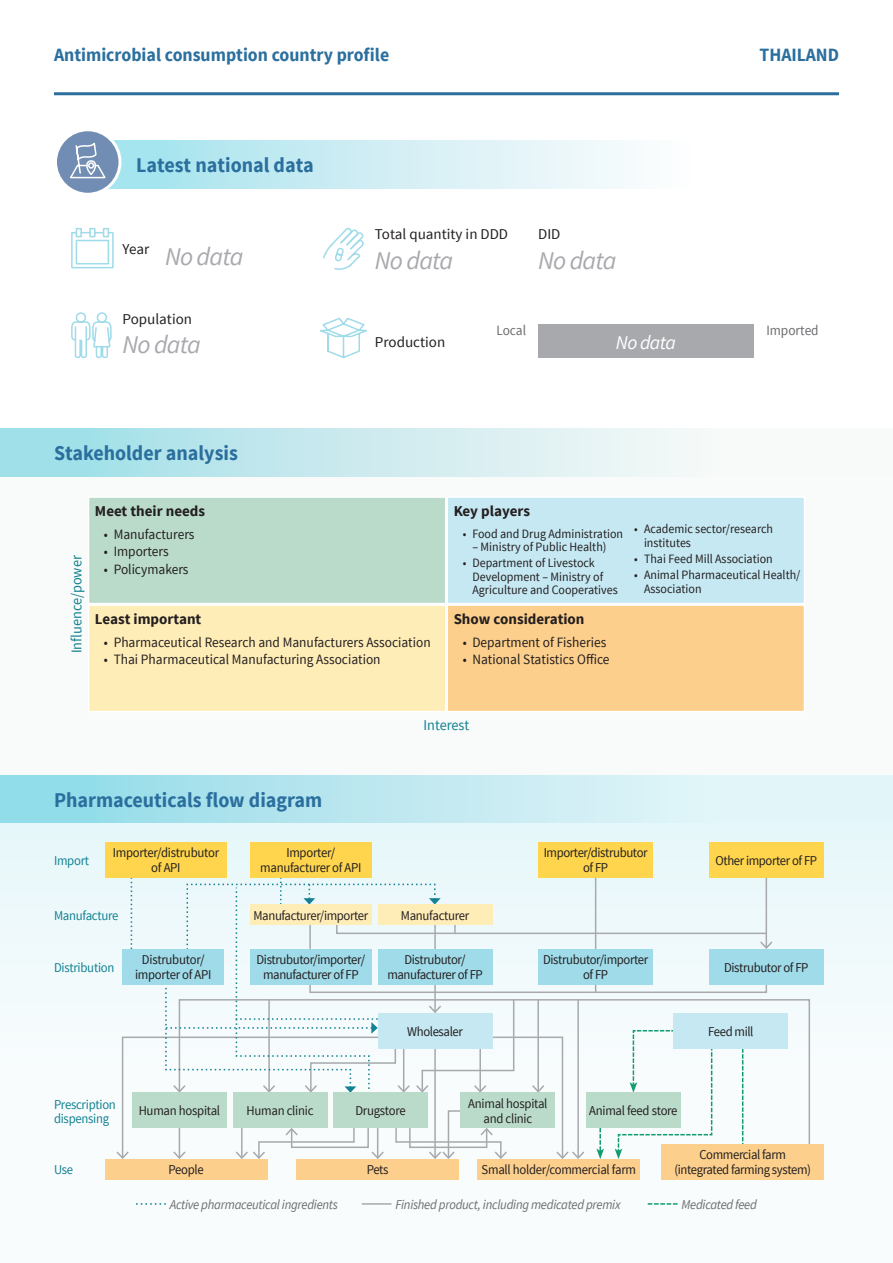
<style>
.page{position:relative;width:893px;height:1263px;background:#fff}
.page>*{position:absolute;margin:0;border:0;box-sizing:border-box;transform-origin:0 0}
.t1{font:italic 25.5px "Source Sans Pro";letter-spacing:-.03em;color:#a8a9ad}
.t2{font:700 21px "Source Sans Pro";color:#2b6f9e;scale:.95 1}
.t3{font:italic 19.5px "Source Sans Pro";letter-spacing:-.03em;color:#fff}
.t4{font:700 18.75px "Source Sans Pro";color:#2b6f9e;scale:.95 1}
.t5{font:700 15px "Source Sans Pro";color:#231f20}
.t6{font:15px "Source Sans Pro";color:#231f20}
.t7{font:15px "Source Sans Pro";color:#128192;scale:.95 1}
.t8{font:14.25px "Source Sans Pro";color:#231f20;scale:.94 1}
.t9{font:14.25px "Source Sans Pro";color:#6c6d70;scale:.94 1}
.t10{font:13.5px/15px "Source Sans Pro";letter-spacing:-.03em;color:#231f20;text-align:center;scale:.94 1}
.t11{font:italic 13.5px "Source Sans Pro";letter-spacing:-.02em;color:#6c6d70;scale:.94 1}
.t12{font:13.5px/13.5px "Source Sans Pro";letter-spacing:-.02em;color:#128192;scale:.94 1}
.t13{font:12.75px/13.5px "Source Sans Pro";color:#231f20;scale:.94 1}
</style>
<div class="page">
<div style="left:0;top:429px;width:893px;height:346px;background:#f8fbf9"></div>
<div style="left:0;top:775px;width:893px;height:488px;background:linear-gradient(to bottom,#e7f7f9,#fcfdfd)"></div>
<div style="left:88px;top:497px;width:358px;height:107px;background:#badbca"></div>
<div style="left:88px;top:496px;width:358px;height:108px;border:2px solid #fff"></div>
<div style="left:88px;top:605px;width:358px;height:107px;background:#ffedb8"></div>
<div style="left:88px;top:604px;width:358px;height:108px;border:2px solid #fff"></div>
<div style="left:447px;top:497px;width:357px;height:107px;background:#c5e8f2"></div>
<div style="left:446px;top:496px;width:359px;height:108px;border:2px solid #fff"></div>
<div style="left:447px;top:605px;width:357px;height:107px;background:#fdcf8c"></div>
<div style="left:446px;top:604px;width:359px;height:108px;border:2px solid #fff"></div>
<svg style="left:774px;top:998px;width:37px;height:146px"></svg>
<svg style="left:115px;top:1150px;width:15px;height:9px"></svg>
<svg style="left:131px;top:877px;width:1px;height:72px"></svg>
<hr style="left:54px;top:92px;width:785px;height:3px;background:#2b6f9e">
<div style="left:84px;top:141px;width:755px;height:47px;background:linear-gradient(to right,#a7e2ed,#fff)"></div>
<div style="left:55px;top:130px;width:65px;height:64px;background:#718db3;border-radius:50%"></div>
<div style="left:54px;top:128px;width:67px;height:68px;border:3px solid #fff;border-radius:50%"></div>
<svg style="left:70px;top:142px;width:36px;height:37px"></svg>
<div style="left:0;top:775px;width:893px;height:47px;background:linear-gradient(to right,#92dbe8,#f0fafb)"></div>
<svg style="left:71px;top:227px;width:43px;height:42px"></svg>
<svg style="left:71px;top:312px;width:41px;height:47px"></svg>
<svg style="left:320px;top:317px;width:47px;height:42px"></svg>
<div style="left:538px;top:324px;width:215px;height:34px;background:#a8a9ad"></div>
<div style="left:0;top:429px;width:893px;height:47px;background:linear-gradient(to right,#9fdee7,#fffefa)"></div>
<svg style="left:323px;top:228px;width:41px;height:42px"></svg>
<div style="left:123px;top:949px;width:101px;height:35px;background:#9fdbe9"></div>
<div style="left:709px;top:949px;width:115px;height:35px;background:#9fdbe9"></div>
<div style="left:105px;top:842px;width:122px;height:35px;background:#fed54d"></div>
<div style="left:250px;top:842px;width:122px;height:35px;background:#fed54d"></div>
<div style="left:538px;top:842px;width:115px;height:35px;background:#fed54d"></div>
<div style="left:709px;top:842px;width:115px;height:35px;background:#fed54d"></div>
<div style="left:673px;top:1013px;width:115px;height:35px;background:#c5e8f2"></div>
<div style="left:132px;top:1093px;width:95px;height:35px;background:#badbca"></div>
<div style="left:105px;top:1159px;width:162px;height:20px;background:#fdcf8c"></div>
<div style="left:297px;top:1159px;width:162px;height:20px;background:#fdcf8c"></div>
<div style="left:478px;top:1159px;width:162px;height:20px;background:#fdcf8c"></div>
<div style="left:662px;top:1144px;width:162px;height:35px;background:#fdcf8c"></div>
<svg style="left:164px;top:877px;width:610px;height:283px"></svg>
<svg style="left:136px;top:1203px;width:30px;height:2px"></svg>
<svg style="left:648px;top:1203px;width:30px;height:2px"></svg>
<hr style="left:362px;top:1203px;width:30px;height:2px;background:#a8a9ad">
<p class="t4" style="left:54px;top:43px;width:354px">Antimicrobial consumption country profile</p>
<p class="t4" style="left:759px;top:43px;width:85px">THAILAND</p>
<p class="t2" style="left:136px;top:152px;width:189px">Latest national data</p>
<p class="t6" style="left:123px;top:239px;width:28px">Year</p>
<p class="t1" style="left:165px;top:241px;width:80px">No data</p>
<p class="t6" style="left:123px;top:309px;width:71px">Population</p>
<p class="t1" style="left:123px;top:329px;width:80px">No data</p>
<p class="t2" style="left:54px;top:440px;width:195px">Stakeholder analysis</p>
<p class="t5" style="left:95px;top:501px;width:112px">Meet their needs</p>
<p class="t6" style="left:375px;top:225px;width:135px">Total quantity in DDD</p>
<p class="t6" style="left:538px;top:225px;width:24px">DID</p>
<p class="t1" style="left:375px;top:245px;width:80px">No data</p>
<p class="t1" style="left:538px;top:245px;width:80px">No data</p>
<p class="t6" style="left:375px;top:333px;width:72px">Production</p>
<p class="t9" style="left:496px;top:322px;width:33px">Local</p>
<p class="t9" style="left:766px;top:322px;width:57px">Imported</p>
<p class="t3" style="left:616px;top:330px;width:61px">No data</p>
<p class="t5" style="left:454px;top:501px;width:78px">Key players</p>
<p class="t7" style="left:67px;top:653px;width:105px;rotate:-90deg">Influence/power</p>
<p class="t8" style="left:104px;top:525px;width:98px">• Manufacturers</p>
<p class="t8" style="left:104px;top:543px;width:70px">• Importers</p>
<p class="t8" style="left:104px;top:560px;width:91px">• Policymakers</p>
<p class="t5" style="left:95px;top:609px;width:108px">Least important</p>
<p class="t8" style="left:104px;top:633px;width:349px">• Pharmaceutical Research and Manufacturers Association</p>
<p class="t8" style="left:104px;top:651px;width:296px">• Thai Pharmaceutical Manufacturing Association</p>
<p class="t13" style="left:463px;top:527px;width:172px">• Food and Drug Administration</p>
<p class="t13" style="left:472px;top:540px;width:144px">– Ministry of Public Health)</p>
<p class="t13" style="left:472px;top:556px;width:156px;text-indent:-10px">• Department of Livestock<br>Development – Ministry of<br>Agriculture and Cooperatives</p>
<p class="t5" style="left:454px;top:609px;width:132px">Show consideration</p>
<p class="t8" style="left:463px;top:633px;width:154px">• Department of Fisheries</p>
<p class="t8" style="left:463px;top:651px;width:158px">• National Statistics Office</p>
<p class="t13" style="left:644px;top:522px;width:139px;text-indent:-10px">• Academic sector/research institutes</p>
<p class="t13" style="left:634px;top:552px;width:149px">• Thai Feed Mill Association</p>
<p class="t13" style="left:644px;top:568px;width:168px;text-indent:-10px">• Animal Pharmaceutical Health/<br>Association</p>
<p class="t7" style="left:424px;top:716px;width:50px">Interest</p>
<p class="t2" style="left:54px;top:786px;width:284px">Pharmaceuticals flow diagram</p>
<p class="t12" style="left:54px;top:854px;width:39px">Import</p>
<p class="t10" style="left:113px;top:846px;width:115px">Importer/distrubutor of API</p>
<p class="t10" style="left:260px;top:846px;width:109px">Importer/ manufacturer of API</p>
<p class="t10" style="left:544px;top:846px;width:112px">Importer/distrubutor of FP</p>
<p class="t10" style="left:715px;top:853px;width:110px">Other importer of FP</p>
<p class="t12" style="left:54px;top:909px;width:70px">Manufacture</p>
<p class="t12" style="left:54px;top:961px;width:66px">Distribution</p>
<p class="t10" style="left:254px;top:908px;width:123px">Manufacturer/importer</p>
<p class="t10" style="left:401px;top:908px;width:74px">Manufacturer</p>
<p class="t10" style="left:135px;top:952px;width:83px">Distrubutor/ importer of API</p>
<p class="t10" style="left:257px;top:952px;width:117px">Distrubutor/importer/ manufacturer of FP</p>
<p class="t10" style="left:543px;top:952px;width:113px">Distrubutor/importer of FP</p>
<p class="t10" style="left:724px;top:960px;width:91px">Distrubutor of FP</p>
<p class="t10" style="left:387px;top:952px;width:103px">Distrubutor/ manufacturer of FP</p>
<p class="t10" style="left:407px;top:1024px;width:61px">Wholesaler</p>
<p class="t10" style="left:708px;top:1024px;width:50px">Feed mill</p>
<p class="t12" style="left:54px;top:1098px;width:67px">Prescription dispensing</p>
<p class="t12" style="left:54px;top:1163px;width:22px">Use</p>
<p class="t10" style="left:139px;top:1103px;width:88px">Human hospital</p>
<p class="t10" style="left:247px;top:1103px;width:73px">Human clinic</p>
<p class="t10" style="left:355px;top:1103px;width:55px">Drugstore</p>
<p class="t10" style="left:468px;top:1096px;width:86px">Animal hospital and clinic</p>
<p class="t10" style="left:589px;top:1103px;width:96px">Animal feed store</p>
<p class="t10" style="left:168px;top:1162px;width:39px">People</p>
<p class="t10" style="left:367px;top:1162px;width:25px">Pets</p>
<p class="t10" style="left:482px;top:1162px;width:166px">Small holder/commercial farm</p>
<p class="t10" style="left:674px;top:1148px;width:147px">Commercial farm (integrated farming system)</p>
<p class="t11" style="left:170px;top:1196px;width:180px">Active pharmaceutical ingredients</p>
<p class="t11" style="left:395px;top:1196px;width:241px">Finished product, including medicated premix</p>
<p class="t11" style="left:681px;top:1196px;width:82px">Medicated feed</p>
</div>
